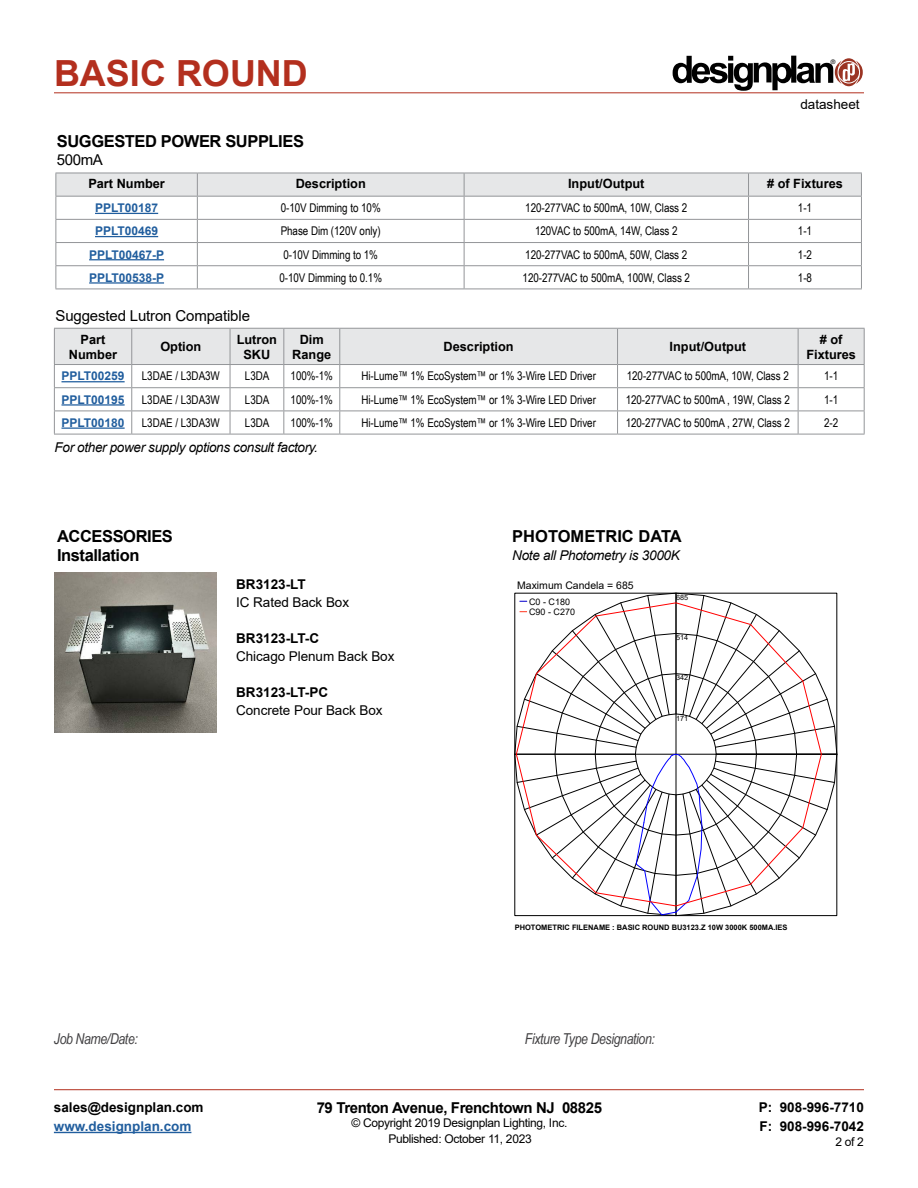
<style>
.page{position:relative;width:918px;height:1188px;background:#fff}
.page>*{position:absolute;margin:0;border:0;box-sizing:border-box;transform-origin:0 0}
.t1{font:700 36px "Arial";color:#b32f1e}
.t2{font:700 16.5px/19.8px "Arial";letter-spacing:-.025em;color:#000}
.t3{font:700 16.5px "Arial";color:#000}
.t4{font:italic 15px "Arial Narrow";letter-spacing:-.025em;color:#414042}
.t5{font:700 15px "Arial";letter-spacing:-.025em;color:#000}
.t6{font:15px "Arial";letter-spacing:-.01em;color:#000}
.t7{font:700 13.5px/19.5px "Arial";color:#000}
.t8{font:italic 13.5px "Arial";letter-spacing:-.025em;color:#000}
.t9{font:13.5px "Arial";letter-spacing:-.005em;color:#000}
.t10{font:700 13.5px "Arial";color:#215e9e}
.t11{font:700 12.75px/15px "Arial";color:#000;text-align:center}
.t12{font:12px "Arial Narrow";letter-spacing:-.005em;color:#000}
.t13{font:700 12px "Arial";color:#215e9e}
.t14{font:12px "Arial";letter-spacing:-.025em;color:#000}
.t15{font:10.5px "Arial";color:#000}
.t16{font:9px/10.1px "Arial";color:#000}
.t17{font:700 7.5px "Arial";color:#000}
.t18{font:7.35px "Arial";letter-spacing:.005em;color:#000}
.t19{font:6.3px "Helvetica";color:#000}
</style>
<div class="page">
<hr style="left:54px;top:93px;width:810px;height:1px;background:#b32f1e">
<hr style="left:54px;top:1089px;width:810px;height:1px;background:#b32f1e">
<hr style="left:54px;top:1132px;width:137px;height:1px;background:#215e9e">
<svg style="left:673px;top:56px;width:190px;height:35px"></svg>
<hr style="left:54px;top:434px;width:78px;height:1px;background:#939598">
<hr style="left:132px;top:434px;width:98px;height:1px;background:#939598">
<hr style="left:230px;top:434px;width:54px;height:1px;background:#939598">
<hr style="left:284px;top:434px;width:56px;height:1px;background:#939598">
<hr style="left:340px;top:434px;width:278px;height:1px;background:#939598">
<hr style="left:618px;top:434px;width:180px;height:1px;background:#939598">
<hr style="left:798px;top:434px;width:67px;height:1px;background:#939598">
<svg style="left:54px;top:329px;width:811px;height:105px"></svg>
<hr style="left:54px;top:328px;width:78px;height:1px;background:#939598">
<hr style="left:54px;top:329px;width:1px;height:35px;background:#939598">
<hr style="left:132px;top:328px;width:98px;height:1px;background:#939598">
<hr style="left:230px;top:328px;width:54px;height:1px;background:#939598">
<hr style="left:284px;top:328px;width:56px;height:1px;background:#939598">
<hr style="left:340px;top:328px;width:278px;height:1px;background:#939598">
<hr style="left:618px;top:328px;width:180px;height:1px;background:#939598">
<hr style="left:798px;top:328px;width:67px;height:1px;background:#939598">
<hr style="left:864px;top:329px;width:1px;height:35px;background:#939598">
<hr style="left:61px;top:381px;width:64px;height:1px;background:#215e9e">
<hr style="left:61px;top:404px;width:64px;height:2px;background:#215e9e">
<hr style="left:61px;top:428px;width:64px;height:1px;background:#215e9e">
<hr style="left:56px;top:289px;width:141px;height:1px;background:#939598">
<hr style="left:197px;top:289px;width:267px;height:1px;background:#939598">
<hr style="left:464px;top:289px;width:285px;height:1px;background:#939598">
<hr style="left:749px;top:289px;width:113px;height:1px;background:#939598">
<svg style="left:56px;top:173px;width:806px;height:116px"></svg>
<hr style="left:95px;top:213px;width:63px;height:1px;background:#215e9e">
<hr style="left:95px;top:236px;width:63px;height:1px;background:#215e9e">
<hr style="left:89px;top:259px;width:75px;height:1px;background:#215e9e">
<hr style="left:89px;top:282px;width:75px;height:2px;background:#215e9e">
<img style="left:55px;top:572px;width:162px;height:161px">
<svg style="left:517px;top:595px;width:318px;height:320px"></svg>
<h1 class="t1" style="left:54px;top:48px;width:255px">BASIC ROUND</h1>
<p class="t19" style="left:831px;top:58px;width:6px">®</p>
<h2 class="t2" style="left:57px;top:132px;width:249px">SUGGESTED POWER SUPPLIES</h2>
<p class="t6" style="left:57px;top:150px;width:48px">500mA</p>
<p class="t9" style="left:800px;top:95px;width:61px">datasheet</p>
<p class="t11" style="left:88px;top:176px;width:78px">Part Number</p>
<p class="t11" style="left:296px;top:176px;width:72px">Description</p>
<p class="t11" style="left:568px;top:176px;width:78px">Input/Output</p>
<p class="t11" style="left:767px;top:176px;width:77px"># of Fixtures</p>
<p class="t13" style="left:95px;top:199px;width:65px">PPLT00187</p>
<p class="t12" style="left:281px;top:199px;width:102px">0-10V Dimming to 10%</p>
<p class="t12" style="left:525px;top:199px;width:163px">120-277VAC to 500mA, 10W, Class 2</p>
<p class="t12" style="left:798px;top:199px;width:16px">1-1</p>
<p class="t13" style="left:95px;top:223px;width:65px">PPLT00469</p>
<p class="t12" style="left:281px;top:222px;width:101px">Phase Dim (120V only)</p>
<p class="t12" style="left:535px;top:222px;width:144px">120VAC to 500mA, 14W, Class 2</p>
<p class="t12" style="left:798px;top:222px;width:16px">1-1</p>
<p class="t13" style="left:89px;top:246px;width:77px">PPLT00467-P</p>
<p class="t12" style="left:283px;top:245px;width:96px">0-10V Dimming to 1%</p>
<p class="t12" style="left:525px;top:245px;width:163px">120-277VAC to 500mA, 50W, Class 2</p>
<p class="t12" style="left:798px;top:245px;width:16px">1-2</p>
<p class="t13" style="left:89px;top:269px;width:77px">PPLT00538-P</p>
<p class="t12" style="left:279px;top:269px;width:104px">0-10V Dimming to 0.1%</p>
<p class="t12" style="left:523px;top:269px;width:169px">120-277VAC to 500mA, 100W, Class 2</p>
<p class="t12" style="left:798px;top:269px;width:16px">1-8</p>
<p class="t6" style="left:56px;top:305px;width:196px">Suggested Lutron Compatible</p>
<p class="t11" style="left:69px;top:332px;width:50px">Part<br>Number</p>
<p class="t11" style="left:160px;top:339px;width:43px">Option</p>
<p class="t11" style="left:237px;top:332px;width:42px">Lutron<br>SKU</p>
<p class="t11" style="left:292px;top:332px;width:40px">Dim<br>Range</p>
<p class="t11" style="left:444px;top:339px;width:72px">Description</p>
<p class="t11" style="left:670px;top:339px;width:78px">Input/Output</p>
<p class="t11" style="left:806px;top:332px;width:51px"># of<br>Fixtures</p>
<p class="t13" style="left:61px;top:368px;width:65px">PPLT00259</p>
<p class="t12" style="left:142px;top:367px;width:79px">L3DAE / L3DA3W</p>
<p class="t12" style="left:245px;top:367px;width:26px">L3DA</p>
<p class="t12" style="left:291px;top:367px;width:44px">100%-1%</p>
<p class="t12" style="left:361px;top:367px;width:236px">Hi-Lume™ 1% EcoSystem™ or 1% 3-Wire LED Driver</p>
<p class="t12" style="left:627px;top:367px;width:163px">120-277VAC to 500mA, 10W, Class 2</p>
<p class="t12" style="left:824px;top:367px;width:16px">1-1</p>
<p class="t13" style="left:61px;top:391px;width:65px">PPLT00195</p>
<p class="t12" style="left:142px;top:391px;width:79px">L3DAE / L3DA3W</p>
<p class="t12" style="left:245px;top:391px;width:26px">L3DA</p>
<p class="t12" style="left:291px;top:391px;width:44px">100%-1%</p>
<p class="t12" style="left:361px;top:391px;width:236px">Hi-Lume™ 1% EcoSystem™ or 1% 3-Wire LED Driver</p>
<p class="t12" style="left:626px;top:391px;width:166px">120-277VAC to 500mA , 19W, Class 2</p>
<p class="t12" style="left:824px;top:391px;width:16px">1-1</p>
<p class="t13" style="left:61px;top:414px;width:65px">PPLT00180</p>
<p class="t12" style="left:142px;top:414px;width:79px">L3DAE / L3DA3W</p>
<p class="t12" style="left:245px;top:414px;width:26px">L3DA</p>
<p class="t12" style="left:291px;top:414px;width:44px">100%-1%</p>
<p class="t12" style="left:361px;top:414px;width:236px">Hi-Lume™ 1% EcoSystem™ or 1% 3-Wire LED Driver</p>
<p class="t12" style="left:626px;top:414px;width:166px">120-277VAC to 500mA , 27W, Class 2</p>
<p class="t12" style="left:824px;top:414px;width:16px">2-2</p>
<p class="t8" style="left:55px;top:439px;width:265px">For other power supply options consult factory.</p>
<h2 class="t2" style="left:57px;top:526px;width:117px">ACCESSORIES<br>Installation</h2>
<p class="t7" style="left:236px;top:575px;width:71px">BR3123-LT</p>
<p class="t9" style="left:236px;top:593px;width:114px">IC Rated Back Box</p>
<p class="t7" style="left:236px;top:629px;width:85px">BR3123-LT-C</p>
<p class="t9" style="left:236px;top:647px;width:160px">Chicago Plenum Back Box</p>
<p class="t7" style="left:236px;top:683px;width:94px">BR3123-LT-PC</p>
<p class="t9" style="left:236px;top:701px;width:148px">Concrete Pour Back Box</p>
<h2 class="t3" style="left:512px;top:524px;width:171px">PHOTOMETRIC DATA</h2>
<p class="t8" style="left:512px;top:546px;width:169px">Note all Photometry is 3000K</p>
<p class="t15" style="left:517px;top:578px;width:118px">Maximum Candela = 685</p>
<p class="t16" style="left:529px;top:597px;width:47px">C0 - C180<br>C90 - C270</p>
<p class="t18" style="left:676px;top:592px;width:14px">685</p>
<p class="t18" style="left:676px;top:632px;width:14px">514</p>
<p class="t18" style="left:676px;top:673px;width:14px">342</p>
<p class="t18" style="left:676px;top:713px;width:14px">171</p>
<p class="t17" style="left:515px;top:923px;width:274px">PHOTOMETRIC FILENAME : BASIC ROUND BU3123.Z 10W 3000K 500MA.IES</p>
<p class="t4" style="left:54px;top:1028px;width:85px">Job Name/Date:</p>
<p class="t4" style="left:525px;top:1029px;width:132px">Fixture Type Designation:</p>
<p class="t7" style="left:54px;top:1097px;width:151px">sales@designplan.com</p>
<p class="t10" style="left:54px;top:1117px;width:139px">www.designplan.com</p>
<p class="t5" style="left:317px;top:1097px;width:287px">79 Trenton Avenue, Frenchtown NJ 08825</p>
<p class="t14" style="left:351px;top:1115px;width:217px">© Copyright 2019 Designplan Lighting, Inc.</p>
<p class="t7" style="left:759px;top:1097px;width:107px">P: 908-996-7710<br>F: 908-996-7042</p>
<p class="t14" style="left:388px;top:1130px;width:145px">Published: October 11, 2023</p>
<p class="t14" style="left:835px;top:1133px;width:30px">2 of 2</p>
</div>
